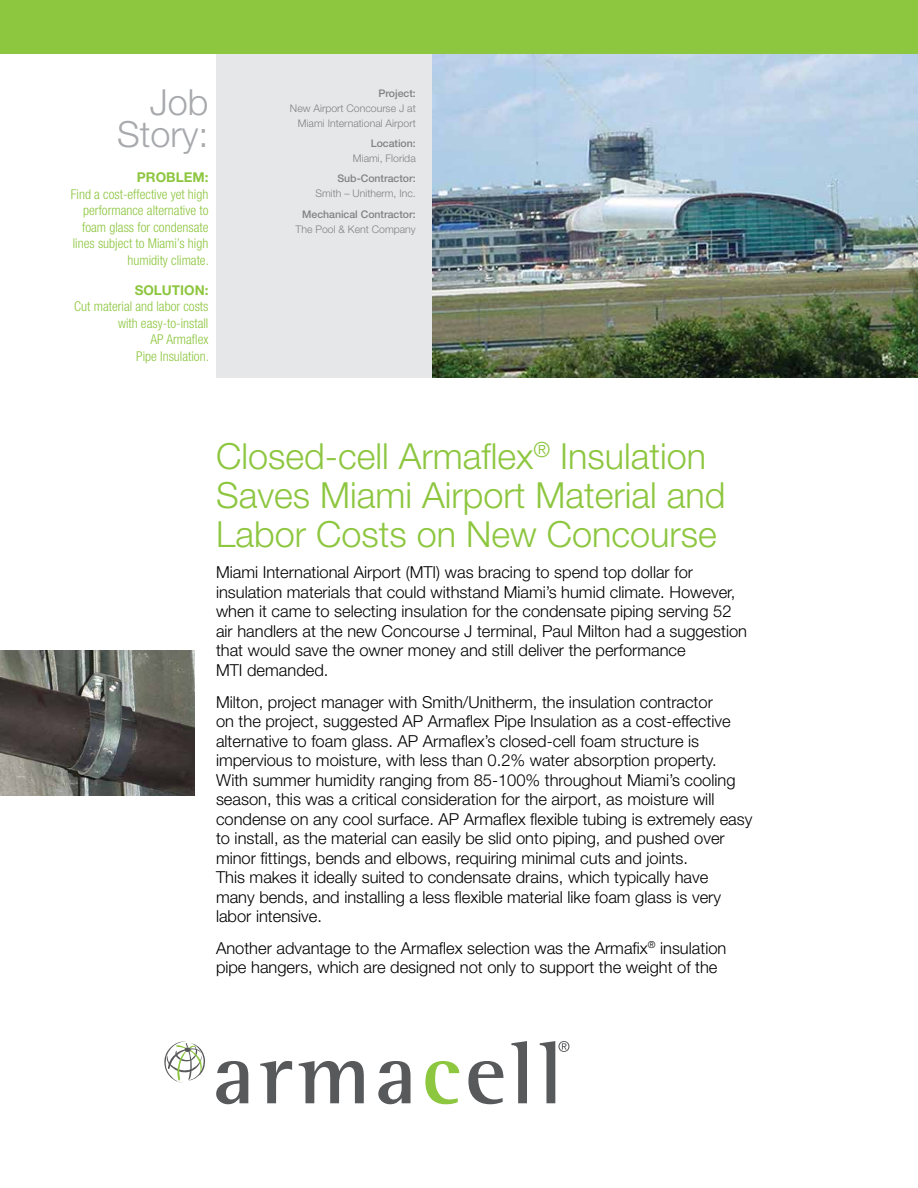
<style>
.page{position:relative;width:918px;height:1188px;background:#fff}
.page>*{position:absolute;margin:0;border:0;box-sizing:border-box;transform-origin:0 0}
.t1{font:300 36px/39px "Helvetica Neue LT Std";color:#8dc63f}
.t2{font:300 36px/31.5px "Helvetica Neue LT Std";color:#a7a9ac;text-align:right}
.t3{font:300 16.5px/19.5px "Helvetica Neue LT Std";color:#000}
.t4{font:300 condensed 13.5px/16.5px "Helvetica Neue LT Std";color:#8dc63f;text-align:right}
.t5{font:700 13.5px "Helvetica Neue LT Std";color:#8dc63f}
.t6{font:300 10.5px/15px "Helvetica Neue LT Std";color:#808285;text-align:right}
.t7{font:500 10.5px "Helvetica Neue LT Std";color:#808285}
</style>
<div class="page">
<img style="left:432px;top:54px;width:486px;height:324px">
<div style="left:216px;top:54px;width:216px;height:324px;background:#e6e7e8"></div>
<div style="left:0;top:0;width:918px;height:54px;background:#8dc63f"></div>
<img style="left:0;top:650px;width:194px;height:145px">
<svg style="left:216px;top:1061px;width:32px;height:43px"></svg>
<svg style="left:260px;top:1061px;width:32px;height:42px"></svg>
<svg style="left:299px;top:1061px;width:65px;height:42px"></svg>
<svg style="left:378px;top:1061px;width:32px;height:43px"></svg>
<svg style="left:425px;top:1061px;width:34px;height:43px"></svg>
<svg style="left:468px;top:1061px;width:35px;height:43px"></svg>
<svg style="left:511px;top:1041px;width:16px;height:62px"></svg>
<svg style="left:540px;top:1041px;width:29px;height:62px"></svg>
<svg style="left:164px;top:1041px;width:42px;height:42px"></svg>
<h1 class="t2" style="left:117px;top:86px;width:93px">Job<br>Story:</h1>
<p class="t5" style="left:137px;top:169px;width:73px">PROBLEM:</p>
<p class="t4" style="left:71px;top:186px;width:140px">Find a cost-effective yet high performance alternative to foam glass for condensate lines subject to Miami’s high humidity climate.</p>
<p class="t5" style="left:135px;top:282px;width:75px">SOLUTION:</p>
<p class="t4" style="left:74px;top:298px;width:136px">Cut material and labor costs with easy-to-install<br>AP Armaflex<br>Pipe Insulation.</p>
<p class="t7" style="left:378px;top:87px;width:39px">Project:</p>
<p class="t6" style="left:290px;top:100px;width:127px">New Airport Concourse J at<br>Miami International Airport</p>
<p class="t7" style="left:371px;top:137px;width:47px">Location:</p>
<p class="t6" style="left:353px;top:151px;width:64px">Miami, Florida</p>
<p class="t7" style="left:337px;top:172px;width:80px">Sub-Contractor:</p>
<p class="t6" style="left:315px;top:186px;width:102px">Smith – Unitherm, Inc.</p>
<p class="t7" style="left:302px;top:208px;width:115px">Mechanical Contractor:</p>
<p class="t6" style="left:296px;top:221px;width:122px">The Pool &amp; Kent Company</p>
<h1 class="t1" style="left:216px;top:436px;width:511px">Closed-cell Armaflex<sup>®</sup> Insulation<br>Saves Miami Airport Material and<br>Labor Costs on New Concourse</h1>
<p class="t3" style="left:216px;top:562px;width:533px">Miami International Airport (MTI) was bracing to spend top dollar for insulation materials that could withstand Miami’s humid climate. However, when it came to selecting insulation for the condensate piping serving 52 air handlers at the new Concourse J terminal, Paul Milton had a suggestion that would save the owner money and still deliver the performance<br>MTI demanded.</p>
<p class="t3" style="left:216px;top:692px;width:538px">Milton, project manager with Smith/Unitherm, the insulation contractor<br>on the project, suggested AP Armaflex Pipe Insulation as a cost-effective alternative to foam glass. AP Armaflex’s closed-cell foam structure is impervious to moisture, with less than 0.2% water absorption property.<br>With summer humidity ranging from 85-100% throughout Miami’s cooling season, this was a critical consideration for the airport, as moisture will condense on any cool surface. AP Armaflex flexible tubing is extremely easy to install, as the material can easily be slid onto piping, and pushed over minor fittings, bends and elbows, requiring minimal cuts and joints.<br>This makes it ideally suited to condensate drains, which typically have<br>many bends, and installing a less flexible material like foam glass is very labor intensive.</p>
<p class="t3" style="left:216px;top:938px;width:512px">Another advantage to the Armaflex selection was the Armafix<sup>®</sup> insulation pipe hangers, which are designed not only to support the weight of the</p>
</div>
